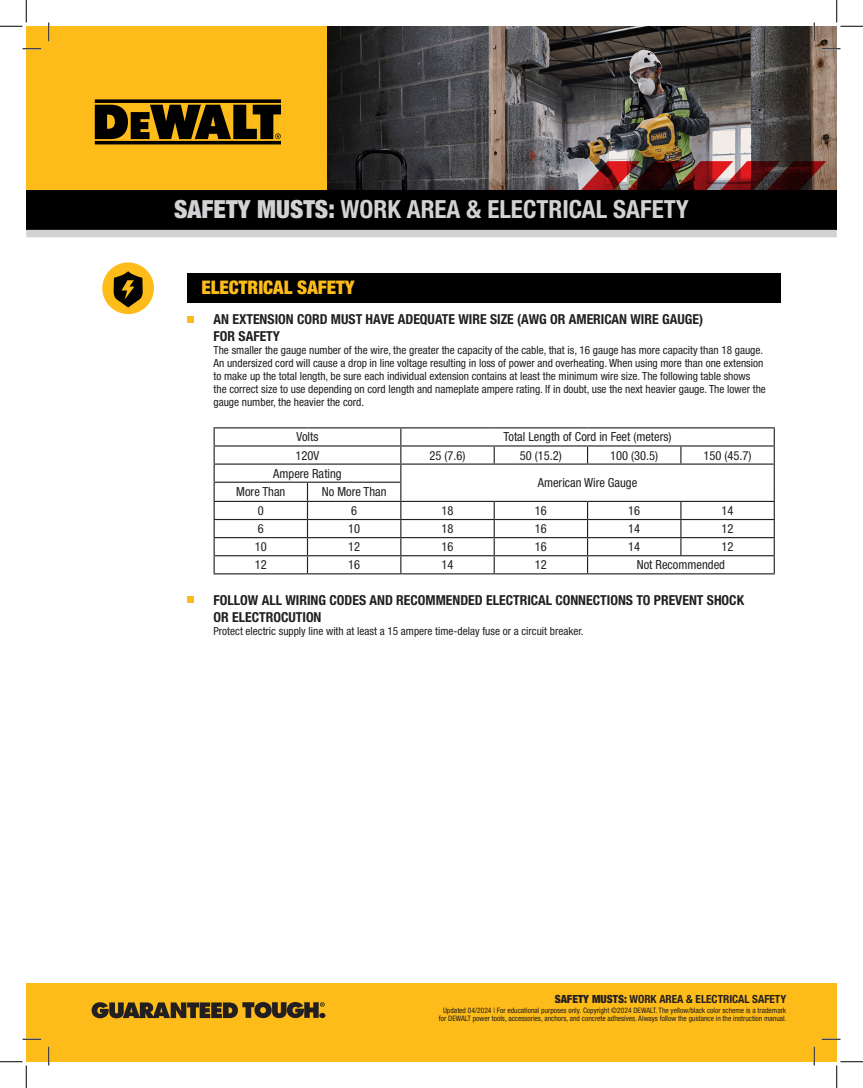
<style>
.page{position:relative;width:863px;height:1088px;background:#fff}
.page>*{position:absolute;margin:0;border:0;box-sizing:border-box;transform-origin:0 0}
.t1{font:700 condensed 25px "Helvetica Neue LT Std";color:#d1d2d4}
.Heading{font:900 condensed 18.75px "Helvetica Neue LT Std";color:#fdbc19}
.Body_Text{font:700 condensed 13.75px/16.5px "Helvetica Neue LT Std";color:#231f20}
.Body_Text-2{font:condensed 12.5px "Helvetica Neue LT Std";color:#231f20}
.Body_Text-3{font:condensed 11.25px/13.1px "Helvetica Neue LT Std";color:#231f20}
.t2{font:700 condensed 11.25px "Helvetica Neue LT Std";color:#231f20}
.t3{font:condensed 7.5px/7.9px "Helvetica Neue LT Std";color:#231f20;text-align:center}
.s1{font-weight:900}
</style>
<div class="page">
<div style="left:26px;top:982px;width:810px;height:79px;background:#fdbc19"></div>
<svg style="left:92px;top:1002px;width:233px;height:16px"></svg>
<div style="left:187px;top:273px;width:593px;height:29px;background:#000001"></div>
<div style="left:187px;top:316px;width:7px;height:6px;background:#fdbc19"></div>
<div style="left:187px;top:596px;width:7px;height:6px;background:#fdbc19"></div>
<div style="left:102px;top:262px;width:52px;height:52px;background:#fdbc19;border-radius:50%"></div>
<svg style="left:113px;top:271px;width:30px;height:36px"></svg>
<hr style="left:213px;top:427px;width:94px;height:1px;background:#231f20">
<hr style="left:307px;top:427px;width:94px;height:1px;background:#231f20">
<hr style="left:401px;top:427px;width:93px;height:1px;background:#231f20">
<hr style="left:494px;top:427px;width:93px;height:1px;background:#231f20">
<hr style="left:587px;top:427px;width:94px;height:1px;background:#231f20">
<hr style="left:681px;top:427px;width:93px;height:1px;background:#231f20">
<hr style="left:213px;top:445px;width:94px;height:1px;background:#231f20">
<hr style="left:307px;top:445px;width:94px;height:1px;background:#231f20">
<hr style="left:401px;top:445px;width:93px;height:1px;background:#231f20">
<hr style="left:494px;top:445px;width:93px;height:1px;background:#231f20">
<svg style="left:493px;top:446px;width:1px;height:17px"></svg>
<hr style="left:587px;top:445px;width:94px;height:1px;background:#231f20">
<svg style="left:587px;top:446px;width:1px;height:17px"></svg>
<hr style="left:681px;top:445px;width:93px;height:1px;background:#231f20">
<svg style="left:680px;top:446px;width:1px;height:17px"></svg>
<hr style="left:213px;top:463px;width:94px;height:1px;background:#231f20">
<hr style="left:307px;top:463px;width:94px;height:1px;background:#231f20">
<hr style="left:401px;top:463px;width:93px;height:1px;background:#231f20">
<hr style="left:494px;top:463px;width:93px;height:1px;background:#231f20">
<hr style="left:587px;top:463px;width:94px;height:1px;background:#231f20">
<hr style="left:681px;top:463px;width:93px;height:1px;background:#231f20">
<hr style="left:213px;top:481px;width:94px;height:2px;background:#231f20">
<hr style="left:307px;top:481px;width:94px;height:2px;background:#231f20">
<hr style="left:213px;top:501px;width:94px;height:1px;background:#231f20">
<hr style="left:307px;top:501px;width:94px;height:1px;background:#231f20">
<hr style="left:401px;top:501px;width:93px;height:1px;background:#231f20">
<hr style="left:494px;top:501px;width:93px;height:1px;background:#231f20">
<hr style="left:587px;top:501px;width:94px;height:1px;background:#231f20">
<hr style="left:681px;top:501px;width:93px;height:1px;background:#231f20">
<hr style="left:213px;top:519px;width:94px;height:1px;background:#231f20">
<hr style="left:307px;top:519px;width:94px;height:1px;background:#231f20">
<hr style="left:401px;top:519px;width:93px;height:1px;background:#231f20">
<hr style="left:494px;top:519px;width:93px;height:1px;background:#231f20">
<hr style="left:587px;top:519px;width:94px;height:1px;background:#231f20">
<hr style="left:681px;top:519px;width:93px;height:1px;background:#231f20">
<hr style="left:213px;top:537px;width:94px;height:1px;background:#231f20">
<hr style="left:307px;top:537px;width:94px;height:1px;background:#231f20">
<hr style="left:401px;top:537px;width:93px;height:1px;background:#231f20">
<hr style="left:494px;top:537px;width:93px;height:1px;background:#231f20">
<hr style="left:587px;top:537px;width:94px;height:1px;background:#231f20">
<hr style="left:681px;top:537px;width:93px;height:1px;background:#231f20">
<svg style="left:680px;top:502px;width:1px;height:53px"></svg>
<hr style="left:213px;top:555px;width:94px;height:1px;background:#231f20">
<svg style="left:213px;top:428px;width:2px;height:145px"></svg>
<hr style="left:307px;top:555px;width:94px;height:1px;background:#231f20">
<svg style="left:307px;top:483px;width:1px;height:90px"></svg>
<hr style="left:401px;top:555px;width:93px;height:1px;background:#231f20">
<svg style="left:400px;top:428px;width:1px;height:145px"></svg>
<hr style="left:494px;top:555px;width:93px;height:1px;background:#231f20">
<svg style="left:493px;top:502px;width:1px;height:71px"></svg>
<hr style="left:587px;top:555px;width:94px;height:1px;background:#231f20">
<svg style="left:587px;top:502px;width:1px;height:71px"></svg>
<hr style="left:681px;top:555px;width:93px;height:1px;background:#231f20">
<svg style="left:773px;top:428px;width:1px;height:145px"></svg>
<hr style="left:213px;top:573px;width:94px;height:1px;background:#231f20">
<hr style="left:307px;top:573px;width:94px;height:1px;background:#231f20">
<hr style="left:401px;top:573px;width:93px;height:1px;background:#231f20">
<hr style="left:494px;top:573px;width:93px;height:1px;background:#231f20">
<hr style="left:587px;top:573px;width:94px;height:1px;background:#231f20">
<hr style="left:681px;top:573px;width:93px;height:1px;background:#231f20">
<div style="left:26px;top:190px;width:810px;height:39px;background:#000001"></div>
<div style="left:26px;top:230px;width:810px;height:7px;background:#d1d2d4"></div>
<img style="left:327px;top:26px;width:509px;height:164px">
<img style="left:580px;top:161px;width:246px;height:29px">
<div style="left:26px;top:26px;width:301px;height:164px;background:#fdbc19"></div>
<svg style="left:95px;top:99px;width:186px;height:45px"></svg>
<svg style="left:22px;top:48px;width:19px;height:2px"></svg>
<svg style="left:821px;top:48px;width:19px;height:2px"></svg>
<svg style="left:22px;top:1038px;width:19px;height:2px"></svg>
<svg style="left:821px;top:1038px;width:19px;height:2px"></svg>
<svg style="left:48px;top:22px;width:2px;height:19px"></svg>
<svg style="left:48px;top:1046px;width:2px;height:19px"></svg>
<svg style="left:813px;top:22px;width:2px;height:19px"></svg>
<svg style="left:813px;top:1046px;width:2px;height:19px"></svg>
<svg style="left:0;top:0;width:27px;height:27px"></svg>
<svg style="left:0;top:1061px;width:27px;height:27px"></svg>
<svg style="left:836px;top:0;width:26px;height:27px"></svg>
<svg style="left:836px;top:1061px;width:26px;height:27px"></svg>
<p class="t1" style="left:174px;top:194px;width:516px"><span class="s1">SAFETY MUSTS:</span> WORK AREA &amp; ELECTRICAL SAFETY</p>
<p class="Heading" style="left:201px;top:275px;width:155px">ELECTRICAL SAFETY</p>
<p class="Body_Text" style="left:213px;top:311px;width:491px">AN EXTENSION CORD MUST HAVE ADEQUATE WIRE SIZE (AWG OR AMERICAN WIRE GAUGE)<br>FOR SAFETY</p>
<p class="Body_Text-3" style="left:213px;top:343px;width:554px">The smaller the gauge number of the wire, the greater the capacity of the cable, that is, 16 gauge has more capacity than 18 gauge.<br>An undersized cord will cause a drop in line voltage resulting in loss of power and overheating. When using more than one extension to make up the total length, be sure each individual extension contains at least the minimum wire size. The following table shows the correct size to use depending on cord length and nameplate ampere rating. If in doubt, use the next heavier gauge. The lower the gauge number, the heavier the cord.</p>
<p class="Body_Text-2" style="left:296px;top:430px;width:23px">Volts</p>
<p class="Body_Text-2" style="left:503px;top:430px;width:169px">Total Length of Cord in Feet (meters)</p>
<p class="Body_Text-2" style="left:295px;top:448px;width:25px">120V</p>
<p class="Body_Text-2" style="left:429px;top:448px;width:38px">25 (7.6)</p>
<p class="Body_Text-2" style="left:520px;top:448px;width:44px">50 (15.2)</p>
<p class="Body_Text-2" style="left:610px;top:448px;width:50px">100 (30.5)</p>
<p class="Body_Text-2" style="left:703px;top:448px;width:50px">150 (45.7)</p>
<p class="Body_Text-2" style="left:273px;top:466px;width:70px">Ampere Rating</p>
<p class="Body_Text-2" style="left:537px;top:475px;width:101px">American Wire Gauge</p>
<p class="Body_Text-2" style="left:236px;top:484px;width:51px">More Than</p>
<p class="Body_Text-2" style="left:322px;top:484px;width:66px">No More Than</p>
<p class="Body_Text-2" style="left:258px;top:503px;width:8px">0</p>
<p class="Body_Text-2" style="left:351px;top:503px;width:7px">6</p>
<p class="Body_Text-2" style="left:441px;top:503px;width:14px">18</p>
<p class="Body_Text-2" style="left:535px;top:503px;width:14px">16</p>
<p class="Body_Text-2" style="left:628px;top:503px;width:14px">16</p>
<p class="Body_Text-2" style="left:721px;top:503px;width:13px">14</p>
<p class="Body_Text-2" style="left:258px;top:521px;width:8px">6</p>
<p class="Body_Text-2" style="left:348px;top:521px;width:13px">10</p>
<p class="Body_Text-2" style="left:441px;top:521px;width:14px">18</p>
<p class="Body_Text-2" style="left:535px;top:521px;width:14px">16</p>
<p class="Body_Text-2" style="left:628px;top:521px;width:14px">14</p>
<p class="Body_Text-2" style="left:721px;top:521px;width:13px">12</p>
<p class="Body_Text-2" style="left:255px;top:539px;width:14px">10</p>
<p class="Body_Text-2" style="left:348px;top:539px;width:13px">12</p>
<p class="Body_Text-2" style="left:441px;top:539px;width:14px">16</p>
<p class="Body_Text-2" style="left:535px;top:539px;width:14px">16</p>
<p class="Body_Text-2" style="left:628px;top:539px;width:14px">14</p>
<p class="Body_Text-2" style="left:721px;top:539px;width:13px">12</p>
<p class="Body_Text-2" style="left:255px;top:557px;width:14px">12</p>
<p class="Body_Text-2" style="left:348px;top:557px;width:13px">16</p>
<p class="Body_Text-2" style="left:441px;top:557px;width:14px">14</p>
<p class="Body_Text-2" style="left:535px;top:557px;width:14px">12</p>
<p class="Body_Text-2" style="left:636px;top:557px;width:90px">Not Recommended</p>
<p class="Body_Text" style="left:213px;top:592px;width:532px">FOLLOW ALL WIRING CODES AND RECOMMENDED ELECTRICAL CONNECTIONS TO PREVENT SHOCK<br>OR ELECTROCUTION</p>
<p class="Body_Text-3" style="left:213px;top:624px;width:371px">Protect electric supply line with at least a 15 ampere time-delay fuse or a circuit breaker.</p>
<p class="t2" style="left:554px;top:992px;width:233px"><span class="s1">SAFETY MUSTS:</span> WORK AREA &amp; ELECTRICAL SAFETY</p>
<p class="t3" style="left:439px;top:1006px;width:349px">Updated 04/2024 | For educational purposes only. Copyright ©2024 DEWALT. The yellow/black color scheme is a trademark for DEWALT power tools, accessories, anchors, and concrete adhesives. Always follow the guidance in the instruction manual.</p>
</div>
